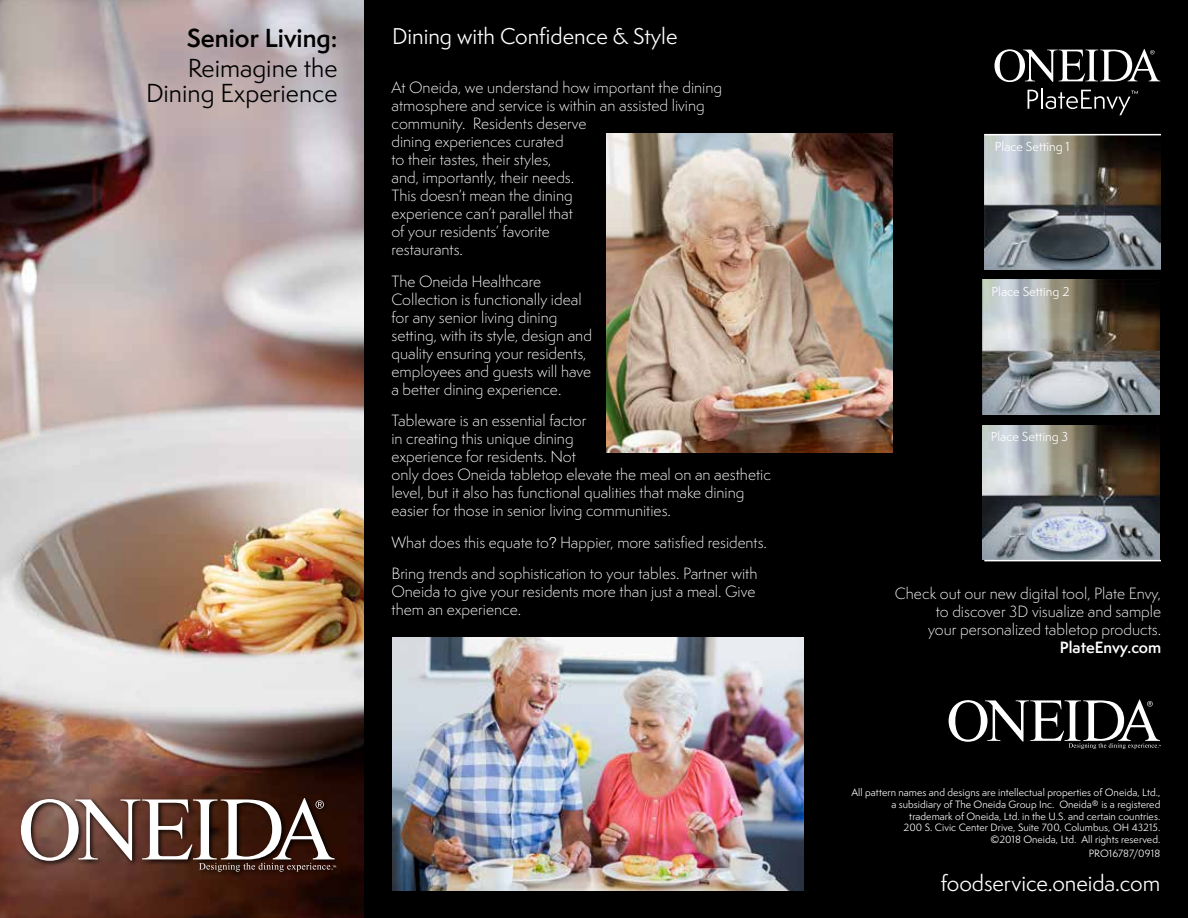
<style>
.page{position:relative;width:1188px;height:918px;background:#000}
.page>*{position:absolute;margin:0;border:0;box-sizing:border-box;transform-origin:0 0}
.t1{font:24px/25.5px "Semplicita Pro";color:#000;text-align:right}
.t2{font:600 24px "Semplicita Pro";color:#000}
.t3{font:21px "Semplicita Pro";color:#fff}
.t4{font:300 15px/18px "Semplicita Pro";color:#fff}
.t5{font:600 15px "Semplicita Pro";letter-spacing:-.005em;color:#fff}
.t6{font:12px "Semplicita Pro";color:#fff}
.t7{font:9.75px/11.7px "Semplicita Pro";letter-spacing:.005em;color:#fff;text-align:right}
.s1{font-family:"Helvetica"}
</style>
<div class="page">
<svg style="left:949px;top:700px;width:212px;height:49px"></svg>
<img style="left:0;top:0;width:364px;height:918px">
<div style="left:18px;top:796px;width:325px;height:82px;background:#000;opacity:.9"></div>
<svg style="left:21px;top:798px;width:315px;height:74px;background:#7a6159"></svg>
<img style="left:392px;top:637px;width:412px;height:254px">
<img style="left:606px;top:134px;width:287px;height:319px">
<svg style="left:994px;top:49px;width:166px;height:33px"></svg>
<svg style="left:1028px;top:90px;width:10px;height:19px"></svg>
<hr style="left:1041px;top:88px;width:2px;height:21px;background:#fff">
<svg style="left:1046px;top:90px;width:92px;height:25px"></svg>
<img style="left:984px;top:135px;width:177px;height:134px">
<img style="left:983px;top:280px;width:177px;height:135px">
<img style="left:983px;top:425px;width:176px;height:135px">
<hr style="left:984px;top:134px;width:177px;height:1px;background:#fff">
<hr style="left:984px;top:560px;width:177px;height:1px;background:#fff">
<h1 class="t2" style="left:187px;top:20px;width:152px">Senior Living:</h1>
<h1 class="t1" style="left:146px;top:55px;width:193px">Reimagine the<br>Dining Experience</h1>
<h2 class="t3" style="left:392px;top:21px;width:287px">Dining with Confidence &amp; Style</h2>
<p class="t4" style="left:392px;top:79px;width:332px">At Oneida, we understand how important the dining atmosphere and service is within an assisted living community. Residents deserve<br>dining experiences curated<br>to their tastes, their styles,<br>and, importantly, their needs.<br>This doesn’t mean the dining<br>experience can’t parallel that<br>of your residents’ favorite<br>restaurants.</p>
<p class="t4" style="left:392px;top:272px;width:202px">The Oneida Healthcare<br>Collection is functionally ideal for any senior living dining setting, with its style, design and quality ensuring your residents, employees and guests will have a better dining experience.</p>
<p class="t4" style="left:392px;top:412px;width:381px">Tableware is an essential factor<br>in creating this unique dining<br>experience for residents. Not<br>only does Oneida tabletop elevate the meal on an aesthetic level, but it also has functional qualities that make dining easier for those in senior living communities.</p>
<p class="t4" style="left:391px;top:526px;width:377px;line-height:31.5px">What does this equate to<span class="s1">?</span> Happier, more satisfied residents.<br>Bring trends and sophistication to your tables. Partner with</p>
<p class="t4" style="left:391px;top:583px;width:365px">Oneida to give your residents more than just a meal. Give them an experience.</p>
<p class="t6" style="left:995px;top:138px;width:76px">Place Setting 1</p>
<p class="t6" style="left:992px;top:283px;width:79px">Place Setting 2</p>
<p class="t6" style="left:991px;top:429px;width:79px">Place Setting 3</p>
<p class="t4" style="left:895px;top:585px;width:268px;text-align:right">Check out our new digital tool, Plate Envy, to discover 3D visualize and sample<br>your personalized tabletop products.</p>
<p class="t5" style="left:1060px;top:637px;width:103px">PlateEnvy.com</p>
<p class="t7" style="left:851px;top:787px;width:310px">All pattern names and designs are intellectual properties of Oneida, Ltd., a subsidiary of The Oneida Group Inc. Oneida® is a registered trademark of Oneida, Ltd. in the U.S. and certain countries.<br>200 S. Civic Center Drive, Suite 700, Columbus, OH 43215.<br>©2018 Oneida, Ltd. All rights reserved.</p>
<p class="t7" style="left:1089px;top:847px;width:73px">PRO16787/0918</p>
<h2 class="t3" style="left:941px;top:869px;width:221px">foodservice.oneida.com</h2>
</div>
